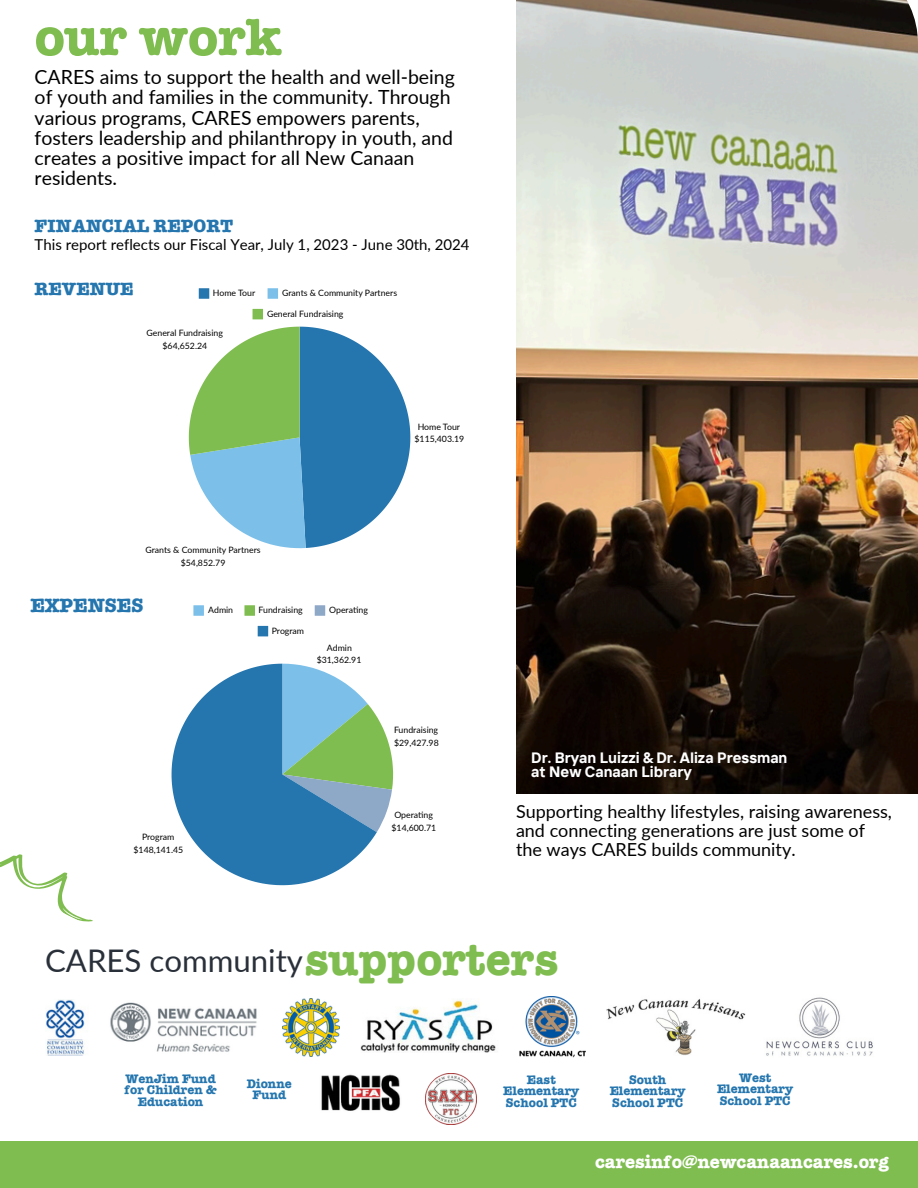
<style>
.page{position:relative;width:918px;height:1188px;background:#fff}
.page>*{position:absolute;margin:0;border:0;box-sizing:border-box;transform-origin:0 0}
.t1{font:700 52.5px "American Typewriter ITC Pro";color:#80bd50}
.t2{font:700 45px "American Typewriter ITC Pro";color:#80bd50}
.t3{font:31.2px "Lato";color:#293039}
.t4{font:19.5px/20.2px "Lato";color:#000}
.t5{font:700 19.5px "American Typewriter ITC Pro";color:#2576af}
.t6{font:18px/19.2px "Lato";color:#000}
.t7{font:700 18px "American Typewriter ITC Pro";color:#fff}
.t8{font:700 18px "American Typewriter ITC Pro";color:#2576af}
.t9{font:15px "Lato";color:#000}
.t10{font:700 15px/13.5px "TT Interphases";color:#fff}
.t11{font:700 12.45px/11.4px "American Typewriter ITC Pro";color:#2576af;text-align:center}
.t12{font:8.7px/13.4px "Lato";color:#000;text-align:center}
</style>
<div class="page">
<img style="left:516px;top:0;width:402px;height:794px">
<div style="left:0;top:1142px;width:918px;height:46px;background:#80bd50"></div>
<svg style="left:0;top:854px;width:93px;height:68px"></svg>
<img style="left:282px;top:999px;width:58px;height:57px">
<img style="left:46px;top:999px;width:39px;height:57px">
<img style="left:110px;top:1002px;width:147px;height:50px">
<img style="left:360px;top:1000px;width:136px;height:53px">
<img style="left:520px;top:997px;width:65px;height:61px">
<img style="left:606px;top:998px;width:140px;height:57px">
<img style="left:766px;top:997px;width:107px;height:59px">
<img style="left:425px;top:1073px;width:52px;height:52px">
<img style="left:321px;top:1074px;width:79px;height:37px">
<div style="left:199px;top:288px;width:10px;height:11px;background:#2576af"></div>
<div style="left:268px;top:288px;width:10px;height:11px;background:#7cc0ea"></div>
<div style="left:253px;top:309px;width:10px;height:10px;background:#80bd50"></div>
<svg style="left:189px;top:327px;width:221px;height:221px"></svg>
<div style="left:193px;top:605px;width:11px;height:11px;background:#7cc0ea"></div>
<div style="left:244px;top:605px;width:11px;height:11px;background:#80bd50"></div>
<div style="left:315px;top:605px;width:10px;height:11px;background:#8ea8c7"></div>
<div style="left:258px;top:626px;width:10px;height:10px;background:#2576af"></div>
<svg style="left:377px;top:717px;width:16px;height:115px"></svg>
<svg style="left:172px;top:664px;width:205px;height:221px;fill:#2576af"></svg>
<p class="t1" style="left:35px;top:18px;width:248px">our work</p>
<h3 class="t4" style="left:35px;top:66px;width:422px">CARES aims to support the health and well-being of youth and families in the community. Through various programs, CARES empowers parents, fosters leadership and philanthropy in youth, and creates a positive impact for all New Canaan residents.</h3>
<p class="t8" style="left:35px;top:219px;width:200px">FINANCIAL REPORT</p>
<p class="t9" style="left:35px;top:235px;width:436px">This report reflects our Fiscal Year, July 1, 2023 - June 30th, 2024</p>
<p class="t8" style="left:35px;top:282px;width:101px">REVENUE</p>
<p class="t12" style="left:213px;top:286px;width:44px">Home Tour</p>
<p class="t12" style="left:282px;top:286px;width:117px">Grants &amp; Community Partners</p>
<p class="t12" style="left:267px;top:307px;width:78px">General Fundraising</p>
<p class="t12" style="left:146px;top:326px;width:78px">General Fundraising $64,652.24</p>
<p class="t12" style="left:415px;top:421px;width:51px;line-height:11.9px">Home Tour $115,403.19</p>
<p class="t12" style="left:146px;top:543px;width:117px">Grants &amp; Community Partners $54,852.79</p>
<p class="t12" style="left:208px;top:603px;width:26px">Admin</p>
<p class="t12" style="left:259px;top:603px;width:46px">Fundraising</p>
<p class="t12" style="left:329px;top:603px;width:40px">Operating</p>
<p class="t12" style="left:272px;top:624px;width:34px">Program</p>
<p class="t5" style="left:30px;top:599px;width:115px">EXPENSES</p>
<p class="t12" style="left:317px;top:642px;width:46px;line-height:11.9px">Admin $31,362.91</p>
<p class="t12" style="left:134px;top:830px;width:51px">Program $148,141.45</p>
<p class="t12" style="left:394px;top:723px;width:46px;text-align:left">Fundraising $29,427.98</p>
<p class="t12" style="left:392px;top:807px;width:46px">Operating $14,600.71</p>
<p class="t10" style="left:531px;top:751px;width:258px">Dr. Bryan Luizzi &amp; Dr. Aliza Pressman at New Canaan Library</p>
<p class="t6" style="left:516px;top:801px;width:378px">Supporting healthy lifestyles, raising awareness, and connecting generations are just some of the ways CARES builds community.</p>
<h2 class="t3" style="left:45px;top:941px;width:260px">CARES community</h2>
<h6 class="t2" style="left:305px;top:944px;width:255px">supporters</h6>
<h6 class="t11" style="left:126px;top:1075px;width:92px">WenJim Fund</h6>
<h4 class="t11" style="left:124px;top:1086px;width:94px">for Children &amp;</h4>
<p class="t11" style="left:138px;top:1098px;width:67px">Education</p>
<h4 class="t11" style="left:247px;top:1079px;width:46px">Dionne</h4>
<p class="t11" style="left:253px;top:1091px;width:35px">Fund</p>
<h4 class="t11" style="left:503px;top:1076px;width:78px">East<br>Elementary<br>School PTC</h4>
<p class="t11" style="left:610px;top:1076px;width:78px">South<br>Elementary<br>School PTC</p>
<p class="t11" style="left:717px;top:1074px;width:78px">West<br>Elementary<br>School PTC</p>
<p class="t7" style="left:595px;top:1156px;width:295px">caresinfo@newcanaancares.org</p>
</div>
